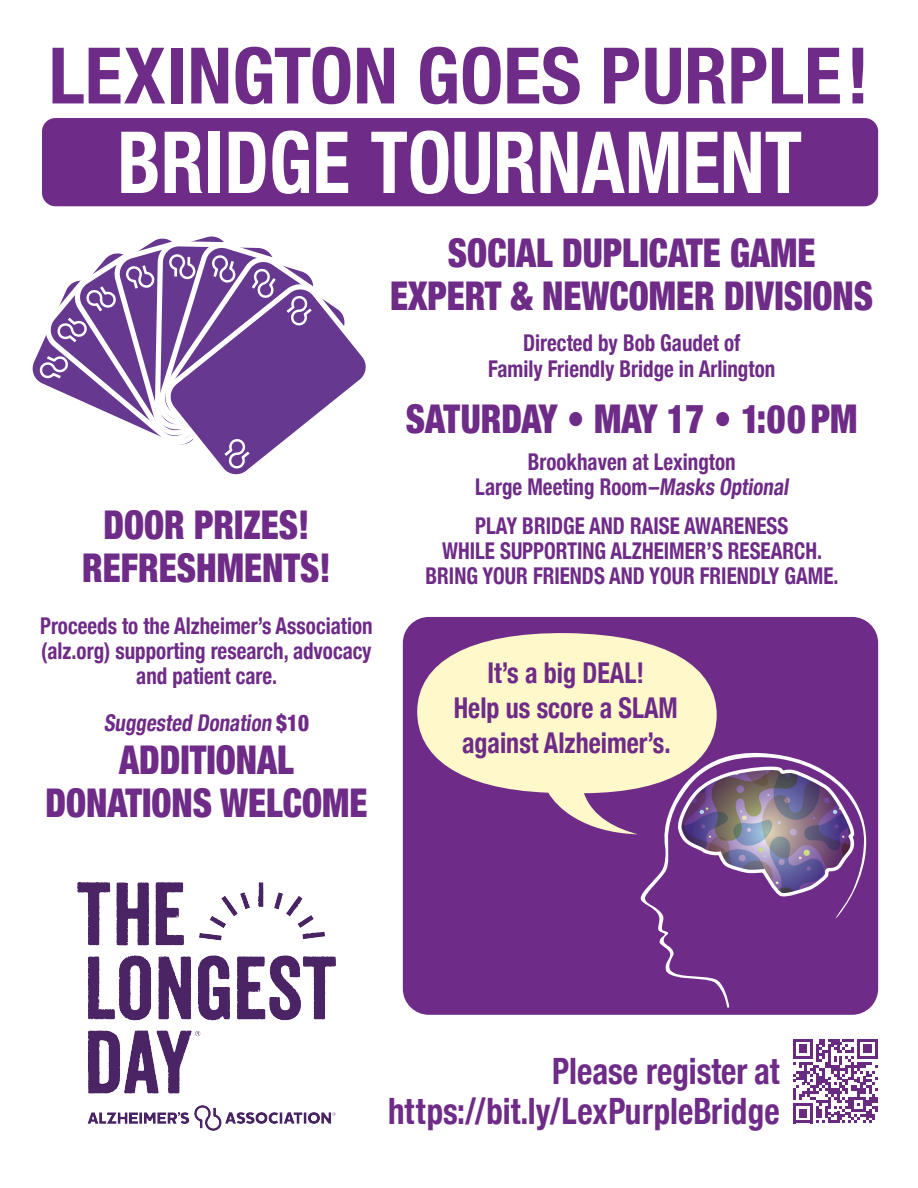
<style>
.page{position:relative;width:918px;height:1188px;background:#fff}
.page>*{position:absolute;margin:0;border:0;box-sizing:border-box;transform-origin:0 0}
.t1{font:700 condensed 85.8px "Helvetica Neue";color:#fff;scale:.91 1}
.t2{font:700 condensed 78px "Helvetica Neue";color:#6e2b87}
.t3{font:900 condensed 39.6px "Helvetica Neue";color:#6e2b87;scale:.91 1}
.t4{font:700 condensed 36.3px/39.6px "Helvetica Neue";color:#6e2b87;text-align:right;scale:.91 1}
.t5{font:700 condensed 28.65px/34.7px "Helvetica Neue";color:#6e2b87;scale:.91 1}
.t6{font:700 condensed 23.1px/25.2px "Helvetica Neue";color:#6e2b87;text-align:center;scale:.91 1}
.s1{font-weight:900}
</style>
<div class="page">
<div style="left:42px;top:118px;width:836px;height:88px;background:#6e2b87;border-radius:14px"></div>
<img style="left:77px;top:882px;width:259px;height:249px">
<svg style="left:793px;top:1039px;width:84px;height:84px"></svg>
<div style="left:403px;top:617px;width:475px;height:398px;background:#6e2b87;border-radius:26px"></div>
<svg style="left:641px;top:752px;width:225px;height:256px"></svg>
<svg style="left:676px;top:765px;width:181px;height:131px"></svg>
<svg style="left:403px;top:617px;width:332px;height:241px;fill:#fff8ca"></svg>
<svg style="left:32px;top:237px;width:334px;height:238px"></svg>
<p class="t2" style="left:49px;top:11px;width:822px">LEXINGTON GOES PURPLE!</p>
<p class="t1" style="left:117px;top:91px;width:754px">BRIDGE TOURNAMENT</p>
<p class="t3" style="left:103px;top:492px;width:228px">DOOR PRIZES!</p>
<p class="t3" style="left:82px;top:535px;width:275px">REFRESHMENTS!</p>
<p class="t6" style="left:40px;top:611px;width:367px">Proceeds to the Alzheimer’s Association (alz.org) supporting research, advocacy and patient care.</p>
<p class="t6" style="left:104px;top:708px;width:227px">Suggested Donation <span class="s1">$ 1 0</span></p>
<p class="t3" style="left:119px;top:727px;width:193px">ADDITIONAL</p>
<p class="t3" style="left:45px;top:770px;width:355px">DONATIONS WELCOME</p>
<p class="t3" style="left:448px;top:220px;width:405px">SOCIAL DUPLICATE GAME</p>
<p class="t3" style="left:390px;top:264px;width:532px">EXPERT &amp; NEWCOMER DIVISIONS</p>
<p class="t6" style="left:523px;top:329px;width:240px">Directed by Bob Gaudet of</p>
<p class="t6" style="left:488px;top:354px;width:317px">Family Friendly Bridge in Arlington</p>
<p class="t3" style="left:406px;top:386px;width:498px">SATURDAY • MAY 17 • 1:00 PM</p>
<p class="t6" style="left:528px;top:447px;width:230px">Brookhaven at Lexington</p>
<p class="t6" style="left:475px;top:472px;width:351px">Large Meeting Room–Masks Optional</p>
<p class="t6" style="left:475px;top:511px;width:346px">PLAY BRIDGE AND RAISE AWARENESS</p>
<p class="t6" style="left:442px;top:537px;width:419px">WHILE SUPPORTING ALZHEIMER’S RESEARCH.</p>
<p class="t6" style="left:426px;top:562px;width:455px">BRING YOUR FRIENDS AND YOUR FRIENDLY GAME.</p>
<p class="t5" style="left:488px;top:654px;width:174px">It’s a big DEAL!</p>
<p class="t5" style="left:454px;top:688px;width:248px">Help us score a SLAM against Alzheimer’s.</p>
<p class="t4" style="left:388px;top:1049px;width:432px">Please register at https://bit.ly/LexPurpleBridge</p>
</div>
